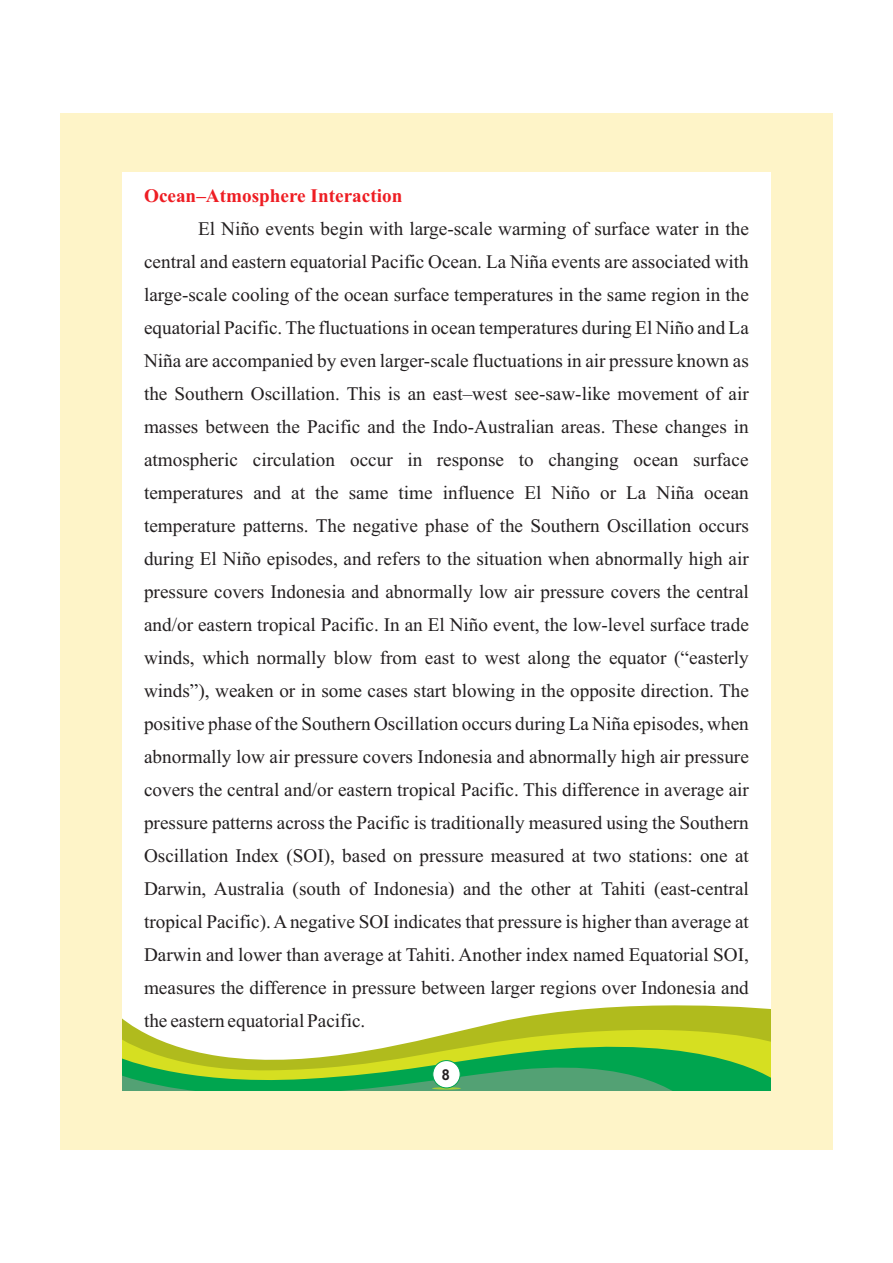
<style>
.page{position:relative;width:893px;height:1263px;background:#fff}
.page>*{position:absolute;margin:0;border:0;box-sizing:border-box;transform-origin:0 0}
.t1{font:19.2px/33px "Times New Roman";color:#231f20;text-align:justify}
.t2{font:700 19.2px "Times New Roman";color:#ee1d23}
.t3{font:700 15px "Arial";color:#231f20;scale:.96 1}
</style>
<div class="page">
<div style="left:60px;top:113px;width:773px;height:1037px;background:#fef4c8"></div>
<div style="left:122px;top:172px;width:648px;height:918px;background:#fff"></div>
<svg style="left:122px;top:1005px;width:648px;height:14px"></svg>
<svg style="left:122px;top:1019px;width:648px;height:11px"></svg>
<svg style="left:122px;top:1030px;width:648px;height:60px"></svg>
<hr style="left:432px;top:1087px;width:29px;height:2px;background:#a6ce39;border-radius:50%">
<div style="left:432px;top:1060px;width:28px;height:28px;background:#fff;border:1px solid #00a54f;border-radius:50%"></div>
<p class="t2" style="left:144px;top:189px;width:260px">Ocean–Atmosphere Interaction</p>
<p class="t1" style="left:144px;top:214px;width:606px;text-indent:54px">El Niño events begin with large-scale warming of surface water in the central and eastern equatorial Pacific Ocean. La Niña events are associated with large-scale cooling of the ocean surface temperatures in the same region in the equatorial Pacific. The fluctuations in ocean temperatures during El Niño and La Niña are accompanied by even larger-scale fluctuations in air pressure known as the Southern Oscillation. This is an east–west see-saw-like movement of air masses between the Pacific and the Indo-Australian areas. These changes in atmospheric circulation occur in response to changing ocean surface temperatures and at the same time influence El Niño or La Niña ocean temperature patterns. The negative phase of the Southern Oscillation occurs during El Niño episodes, and refers to the situation when abnormally high air pressure covers Indonesia and abnormally low air pressure covers the central and/or eastern tropical Pacific. In an El Niño event, the low-level surface trade winds, which normally blow from east to west along the equator (“easterly winds”), weaken or in some cases start blowing in the opposite direction. The positive phase of the Southern Oscillation occurs during La Niña episodes, when abnormally low air pressure covers Indonesia and abnormally high air pressure covers the central and/or eastern tropical Pacific. This difference in average air pressure patterns across the Pacific is traditionally measured using the Southern Oscillation Index (SOI), based on pressure measured at two stations: one at Darwin, Australia (south of Indonesia) and the other at Tahiti (east-central tropical Pacific). Anegative SOI indicates that pressure is higher than average at Darwin and lower than average at Tahiti. Another index named Equatorial SOI, measures the difference in pressure between larger regions over Indonesia and the eastern equatorial Pacific.</p>
<p class="t3" style="left:442px;top:1069px;width:10px">8</p>
</div>
